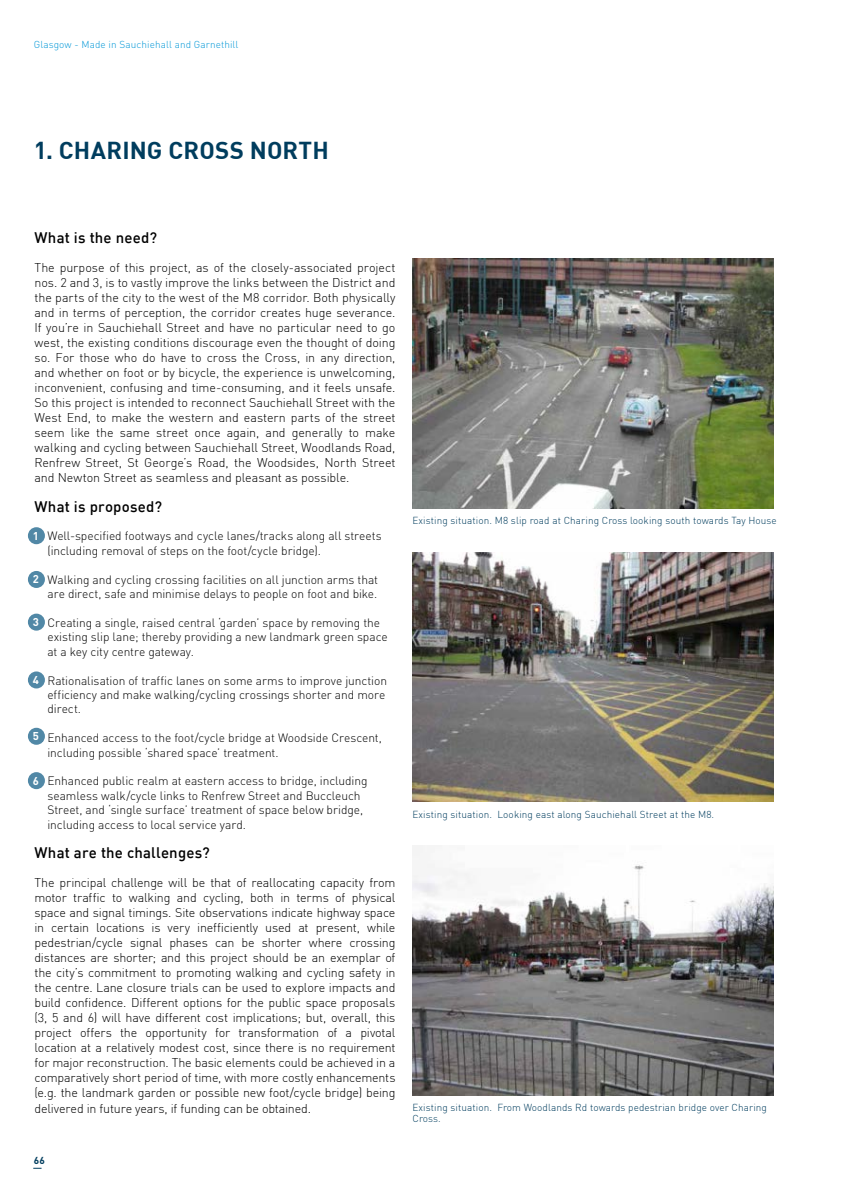
<style>
.page{position:relative;width:842px;height:1191px;background:#fff}
.page>*{position:absolute;margin:0;border:0;box-sizing:border-box;transform-origin:0 0}
.t1{font:700 24px "DIN";letter-spacing:.005em;color:#003d5e}
.t2{font:500 15px "DIN";letter-spacing:.015em;color:#000}
.t3{font:300 12.5px/15px "DIN";letter-spacing:-.015em;color:#000;text-align:justify}
.t4{font:300 12px/14.4px "DINOT";letter-spacing:-.005em;color:#000}
.t5{font:700 11.2px "DINOT";color:#fff}
.t6{font:300 10px "DIN";letter-spacing:.01em;color:#003d5e}
.t7{font:300 10px "DINOT";letter-spacing:.01em;color:#0097d7}
.t8{font:300 10px "DINOT";letter-spacing:.005em;color:#003d5e}
.t9{font:700 10px "DINOT";color:#003d5e}
.s1{font-weight:700;font-size:11.2px;color:#fff}
.s2{font-family:"DINOT"}
</style>
<div class="page">
<img style="left:412px;top:259px;width:362px;height:249px">
<img style="left:412px;top:552px;width:361px;height:249px">
<img style="left:412px;top:846px;width:361px;height:249px">
<div style="left:28px;top:527px;width:17px;height:17px;background:#5188a6;border-radius:50%"></div>
<div style="left:28px;top:613px;width:17px;height:17px;background:#5188a6;border-radius:50%"></div>
<div style="left:28px;top:728px;width:17px;height:17px;background:#5188a6;border-radius:50%"></div>
<div style="left:28px;top:772px;width:17px;height:17px;background:#5188a6;border-radius:50%"></div>
<div style="left:28px;top:671px;width:17px;height:17px;background:#5188a6;border-radius:50%"></div>
<div style="left:28px;top:571px;width:17px;height:17px;background:#5188a6;border-radius:50%"></div>
<p class="t7" style="left:34px;top:38px;width:206px">Glasgow - Made in Sauchiehall and Garnethill</p>
<h1 class="t1" style="left:34px;top:134px;width:297px">1. CHARING CROSS NORTH</h1>
<p class="t2" style="left:34px;top:228px;width:124px">What is the need?</p>
<p class="t3" style="left:34px;top:260px;width:363px">The purpose of this project, as of the closely-associated project nos. 2 and 3, is to vastly improve the links between the District and the parts of the city to the west of the M8 corridor. Both physically and in terms of perception, the corridor creates huge severance.<br>If you’re in Sauchiehall Street and have no particular need to go west, the existing conditions discourage even the thought of doing so. For those who do have to cross the Cross, in any direction, and whether on foot or by bicycle, the experience is unwelcoming, inconvenient, confusing and time-consuming, and it feels unsafe.<br>So this project is intended to reconnect Sauchiehall Street with the West End, to make the western and eastern parts of the street seem like the same street once again, and generally to make walking and cycling between Sauchiehall Street, Woodlands Road, Renfrew Street, St George’s Road, the Woodsides, North Street and Newton Street as seamless and pleasant as possible.</p>
<p class="t2" style="left:34px;top:496px;width:129px">What is proposed?</p>
<p class="t4" style="left:33px;top:529px;width:350px"><span class="s1">1</span>1 . Well-specified footways and cycle lanes/tracks along all streets</p>
<p class="t4" style="left:47px;top:543px;width:275px">(including removal of steps on the foot/cycle bridge).</p>
<p class="t4" style="left:35px;top:572px;width:345px;text-align:right">2. Walking and cycling crossing facilities on all junction arms that are direct, safe and minimise delays to people on foot and bike.</p>
<p class="t5" style="left:33px;top:572px;width:8px">2</p>
<p class="t4" style="left:48px;top:615px;width:342px;text-indent:-13px">3. Creating a single, raised central ‘garden’ space by removing the existing slip lane; thereby providing a new landmark green space at a key city centre gateway.</p>
<p class="t5" style="left:33px;top:614px;width:8px">3</p>
<p class="t5" style="left:33px;top:672px;width:8px">4</p>
<p class="t4" style="left:48px;top:673px;width:341px;text-indent:-13px">4. Rationalisation of traffic lanes on some arms to improve junction efficiency and make walking/cycling crossings shorter and more direct.</p>
<p class="t5" style="left:33px;top:729px;width:8px">5</p>
<p class="t5" style="left:33px;top:773px;width:8px">6</p>
<p class="t4" style="left:47px;top:730px;width:336px;text-indent:-13px">5. Enhanced access to the foot/cycle bridge at Woodside Crescent, including possible ‘shared space’ treatment.</p>
<p class="t4" style="left:47px;top:773px;width:322px;text-indent:-13px">6. Enhanced public realm at eastern access to bridge, including seamless walk/cycle links to Renfrew Street and Buccleuch Street, and ‘single surface’ treatment of space below bridge, including access to local service yard.</p>
<p class="t2" style="left:34px;top:843px;width:177px">What are the challenges?</p>
<p class="t3" style="left:34px;top:875px;width:362px">The principal challenge will be that of reallocating capacity from</p>
<p class="t3" style="left:34px;top:890px;width:362px">motor traffic to walking and cycling, both in terms of physical</p>
<p class="t3" style="left:34px;top:905px;width:362px">space and signal timings. Site observations indicate highway space</p>
<p class="t3" style="left:34px;top:920px;width:362px">in certain locations is very inefficiently used at present, while</p>
<p class="t3" style="left:34px;top:935px;width:362px">pedestrian/cycle signal phases can be shorter where crossing distances are shorter; and this project should be an exemplar of the city’s commitment to promoting walking and cycling safety in the centre. Lane closure trials can be used to explore impacts and</p>
<p class="t3" style="left:34px;top:995px;width:362px">build confidence. Different options for the public space proposals</p>
<p class="t3" style="left:34px;top:1010px;width:363px">(3, 5 and 6) will have different cost implications; but, overall, this project offers the opportunity for transformation of a pivotal location at a relatively modest cost, since there is no requirement for major reconstruction. The basic elements could be achieved in a comparatively short period of time, with more costly enhancements</p>
<p class="t3" style="left:34px;top:1085px;width:362px">(e.g. the landmark garden or possible new foot/cycle bridge) being delivered in future years, if funding can be obtained.</p>
<p class="t9" style="left:34px;top:1153px;width:12px">66</p>
<p class="t6" style="left:412px;top:514px;width:366px">Existing situation. M8 slip road at Charing Cross looking south towards Tay <span class="s2">House</span></p>
<p class="t6" style="left:412px;top:807px;width:303px">Existing situation. Looking east along Sauchiehall Street at the M8.</p>
<p class="t6" style="left:412px;top:1101px;width:356px">Existing situation. From Woodlands Rd towards pedestrian bridge over Charing</p>
<p class="t8" style="left:412px;top:1112px;width:30px">Cross.</p>
</div>
